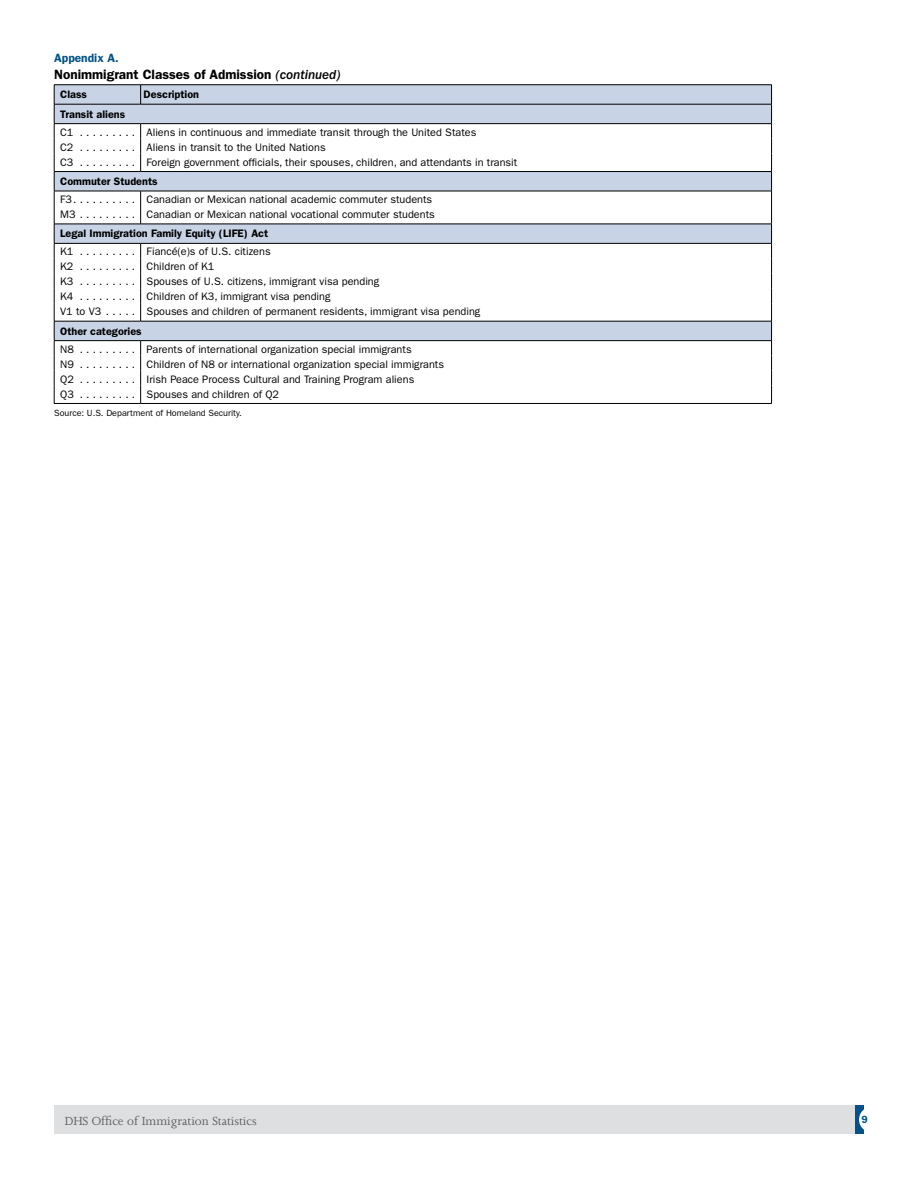
<style>
.page{position:relative;width:918px;height:1188px;background:#fff}
.page>*{position:absolute;margin:0;border:0;box-sizing:border-box;transform-origin:0 0}
.table_header{font:600 13.5px "ITC Franklin Gothic Std";color:#000}
.t1{font:13.5px "Joanna";color:#5a595c}
.table_header-2{font:600 12px "ITC Franklin Gothic Std";color:#005288}
.t2{font:10.8px "ITC Franklin Gothic Std";color:#000}
.t3{font:600 10.8px "ITC Franklin Gothic Std";color:#000}
.t4{font:600 10.5px "ITC Franklin Gothic Std";color:#005288}
.t5{font:9px "ITC Franklin Gothic Std";color:#000}
.s1{font-family:"ITC Franklin Gothic Std Med It";font-weight:400}
</style>
<div class="page">
<div style="left:54px;top:1105px;width:810px;height:29px;background:#dedfe0"></div>
<div style="left:855px;top:1105px;width:9px;height:29px;background:#005288"></div>
<div style="left:859px;top:1107px;width:26px;height:25px;background:#fff;border-radius:50%"></div>
<svg style="left:55px;top:85px;width:716px;height:255px"></svg>
<svg style="left:140px;top:124px;width:1px;height:47px"></svg>
<svg style="left:140px;top:192px;width:1px;height:32px"></svg>
<svg style="left:140px;top:244px;width:1px;height:77px"></svg>
<svg style="left:140px;top:341px;width:1px;height:62px"></svg>
<hr style="left:141px;top:403px;width:631px;height:1px;background:#000">
<hr style="left:54px;top:123px;width:87px;height:1px;background:#000">
<hr style="left:141px;top:123px;width:631px;height:1px;background:#000">
<hr style="left:54px;top:171px;width:87px;height:1px;background:#000">
<hr style="left:141px;top:171px;width:631px;height:1px;background:#000">
<hr style="left:54px;top:191px;width:87px;height:1px;background:#000">
<hr style="left:141px;top:191px;width:631px;height:1px;background:#000">
<hr style="left:54px;top:224px;width:87px;height:1px;background:#000">
<hr style="left:141px;top:224px;width:631px;height:1px;background:#000">
<hr style="left:54px;top:243px;width:87px;height:1px;background:#000">
<hr style="left:141px;top:243px;width:631px;height:1px;background:#000">
<hr style="left:54px;top:321px;width:87px;height:1px;background:#000">
<hr style="left:141px;top:321px;width:631px;height:1px;background:#000">
<hr style="left:54px;top:340px;width:87px;height:1px;background:#000">
<hr style="left:141px;top:340px;width:631px;height:1px;background:#000">
<hr style="left:54px;top:403px;width:87px;height:1px;background:#000">
<hr style="left:54px;top:84px;width:87px;height:1px;background:#000">
<svg style="left:54px;top:85px;width:1px;height:318px"></svg>
<hr style="left:141px;top:84px;width:631px;height:1px;background:#000">
<svg style="left:140px;top:85px;width:1px;height:19px"></svg>
<svg style="left:771px;top:85px;width:1px;height:318px"></svg>
<hr style="left:54px;top:104px;width:87px;height:1px;background:#000">
<hr style="left:141px;top:104px;width:631px;height:1px;background:#000">
<p class="table_header-2" style="left:54px;top:51px;width:66px">Appendix A.</p>
<p class="table_header" style="left:54px;top:66px;width:288px">Nonimmigrant Classes of Admission <span class="s1">(continued)</span></p>
<p class="t3" style="left:60px;top:88px;width:28px">Class</p>
<p class="t3" style="left:144px;top:88px;width:57px">Description</p>
<p class="t3" style="left:60px;top:108px;width:67px">Transit aliens</p>
<p class="t2" style="left:60px;top:126px;width:77px">C1 .........</p>
<p class="t2" style="left:147px;top:126px;width:331px">Aliens in continuous and immediate transit through the United States</p>
<p class="t2" style="left:60px;top:141px;width:77px">C2 .........</p>
<p class="t2" style="left:147px;top:141px;width:181px">Aliens in transit to the United Nations</p>
<p class="t2" style="left:60px;top:156px;width:77px">C3 .........</p>
<p class="t2" style="left:147px;top:156px;width:372px">Foreign government officials, their spouses, children, and attendants in transit</p>
<p class="t3" style="left:60px;top:175px;width:99px">Commuter Students</p>
<p class="t2" style="left:60px;top:193px;width:77px">F3..........</p>
<p class="t2" style="left:147px;top:193px;width:287px">Canadian or Mexican national academic commuter students</p>
<p class="t2" style="left:60px;top:208px;width:77px">M3 .........</p>
<p class="t2" style="left:147px;top:208px;width:290px">Canadian or Mexican national vocational commuter students</p>
<p class="t3" style="left:60px;top:227px;width:210px">Legal Immigration Family Equity (LIFE) Act</p>
<p class="t2" style="left:60px;top:245px;width:77px">K1 .........</p>
<p class="t2" style="left:147px;top:245px;width:126px">Fiancé(e)s of U.S. citizens</p>
<p class="t2" style="left:60px;top:260px;width:77px">K2 .........</p>
<p class="t2" style="left:147px;top:260px;width:69px">Children of K1</p>
<p class="t2" style="left:60px;top:275px;width:77px">K3 .........</p>
<p class="t2" style="left:147px;top:275px;width:234px">Spouses of U.S. citizens, immigrant visa pending</p>
<p class="t2" style="left:60px;top:290px;width:77px">K4 .........</p>
<p class="t2" style="left:147px;top:290px;width:185px">Children of K3, immigrant visa pending</p>
<p class="t2" style="left:60px;top:305px;width:77px">V1 to V3 .....</p>
<p class="t2" style="left:147px;top:305px;width:335px">Spouses and children of permanent residents, immigrant visa pending</p>
<p class="t3" style="left:60px;top:325px;width:83px">Other categories</p>
<p class="t2" style="left:60px;top:343px;width:77px">N8 .........</p>
<p class="t2" style="left:147px;top:343px;width:267px">Parents of international organization special immigrants</p>
<p class="t2" style="left:60px;top:358px;width:77px">N9 .........</p>
<p class="t2" style="left:147px;top:358px;width:299px">Children of N8 or international organization special immigrants</p>
<p class="t2" style="left:60px;top:373px;width:77px">Q2 .........</p>
<p class="t2" style="left:147px;top:373px;width:269px">Irish Peace Process Cultural and Training Program aliens</p>
<p class="t2" style="left:60px;top:388px;width:77px">Q3 .........</p>
<p class="t2" style="left:147px;top:388px;width:134px">Spouses and children of Q2</p>
<p class="t5" style="left:54px;top:407px;width:189px">Source: U.S. Department of Homeland Security.</p>
<p class="t1" style="left:65px;top:1113px;width:193px">DHS Office of Immigration Statistics</p>
<p class="t4" style="left:861px;top:1113px;width:8px">9</p>
</div>
